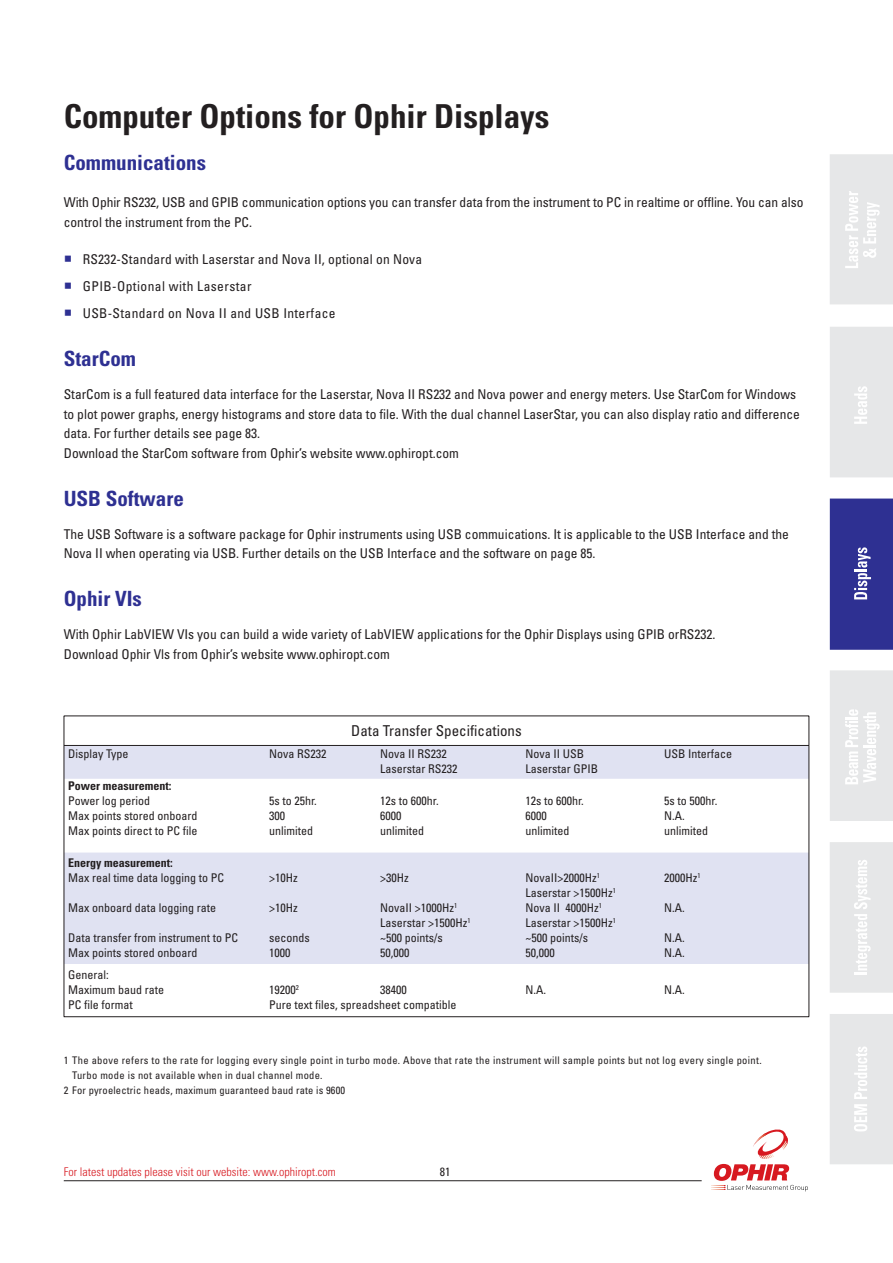
<style>
.page{position:relative;width:893px;height:1263px;background:#fff}
.page>*{position:absolute;margin:0;border:0;box-sizing:border-box;transform-origin:0 0}
.t1{font:700 condensed 33px "Univers";color:#231f20}
.t2{font:700 condensed 21px "Univers";color:#2e3092}
.t3{font:condensed 15px "Univers";color:#231f20}
.t4{font:condensed 13.5px/19.5px "Univers";color:#231f20}
.t5{font:condensed 13.5px "Univers";letter-spacing:.025em;color:#231f20}
.t6{font:condensed 13.5px "Univers";letter-spacing:.03em;color:#231f20}
.t7{font:condensed 12px/15px "Univers";color:#231f20}
.t8{font:300 condensed 12px "Univers";color:#d71920}
.t9{font:700 condensed 12px "Univers";color:#231f20}
.t10{font:condensed 10.5px "Univers";letter-spacing:.035em;color:#231f20}
.t11{font:condensed 10.5px "Univers";letter-spacing:.015em;color:#231f20}
.s1{font-family:"Minion Pro";font-stretch:normal;font-size:21px;color:#2e3092}
</style>
<div class="page">
<svg style="left:830px;top:154px;width:63px;height:150px;background:#e7e8e9"></svg>
<div style="left:830px;top:327px;width:63px;height:150px;background:#e6e7e8"></div>
<div style="left:830px;top:499px;width:63px;height:151px;background:#2e3092"></div>
<svg style="left:830px;top:670px;width:63px;height:151px;background:#e8e9ea"></svg>
<svg style="left:830px;top:842px;width:63px;height:151px;background:#e7e8e9"></svg>
<div style="left:830px;top:1014px;width:63px;height:150px;background:#e6e7e8"></div>
<svg style="left:714px;top:1129px;width:94px;height:62px"></svg>
<hr style="left:64px;top:1180px;width:638px;height:1px;background:#231f20">
<svg style="left:65px;top:746px;width:744px;height:218px;fill:#e0e2f2"></svg>
<hr style="left:809px;top:746px;width:1px;height:33px;background:#231f20">
<hr style="left:809px;top:779px;width:1px;height:74px;background:#231f20">
<hr style="left:809px;top:853px;width:1px;height:111px;background:#231f20">
<hr style="left:809px;top:964px;width:1px;height:53px;background:#231f20">
<hr style="left:64px;top:1016px;width:745px;height:1px;background:#231f20">
<hr style="left:64px;top:746px;width:1px;height:33px;background:#231f20">
<hr style="left:64px;top:779px;width:1px;height:74px;background:#231f20">
<hr style="left:64px;top:853px;width:1px;height:111px;background:#231f20">
<hr style="left:64px;top:964px;width:1px;height:53px;background:#231f20">
<hr style="left:64px;top:716px;width:745px;height:1px;background:#231f20">
<svg style="left:64px;top:716px;width:1px;height:29px"></svg>
<svg style="left:809px;top:716px;width:1px;height:29px"></svg>
<hr style="left:64px;top:745px;width:745px;height:1px;background:#231f20">
<h1 class="t1" style="left:64px;top:104px;width:487px">Computer Options for Ophir Displays</h1>
<h2 class="t2" style="left:64px;top:154px;width:144px">Communications</h2>
<p class="t4" style="left:64px;top:194px;width:741px">With Ophir RS232, USB and GPIB communication options you can transfer data from the instrument to PC in realtime or offline. You can also control the instrument from the PC.</p>
<p class="t4" style="left:64px;top:251px;width:360px"><span class="s1">■</span> RS232-Standard with Laserstar and Nova II, optional on Nova</p>
<p class="t6" style="left:64px;top:282px;width:189px"><span class="s1">■</span> GPIB-Optional with Laserstar</p>
<p class="t5" style="left:64px;top:309px;width:273px"><span class="s1">■</span> USB-Standard on Nova II and USB Interface</p>
<h2 class="t2" style="left:64px;top:351px;width:74px">StarCom</h2>
<p class="t4" style="left:64px;top:386px;width:738px">StarCom is a full featured data interface for the Laserstar, Nova II RS232 and Nova power and energy meters. Use StarCom for Windows to plot power graphs, energy histograms and store data to file. With the dual channel LaserStar, you can also display ratio and difference data. For further details see page 83.<br>Download the StarCom software from Ophir’s website www.ophiropt.com</p>
<h2 class="t2" style="left:64px;top:491px;width:122px">USB Software</h2>
<p class="t4" style="left:64px;top:526px;width:727px">The USB Software is a software package for Ophir instruments using USB commuications. It is applicable to the USB Interface and the<br>Nova II when operating via USB. Further details on the USB Interface and the software on page 85.</p>
<h2 class="t2" style="left:64px;top:591px;width:80px">Ophir VIs</h2>
<p class="t4" style="left:64px;top:626px;width:653px">With Ophir LabVIEW VIs you can build a wide variety of LabVIEW applications for the Ophir Displays using GPIB orRS232.<br>Download Ophir Vls from Ophir’s website www.ophiropt.com</p>
<p class="t3" style="left:351px;top:725px;width:172px">Data Transfer Specifications</p>
<p class="t7" style="left:68px;top:748px;width:62px">Display Type</p>
<p class="t7" style="left:269px;top:748px;width:59px">Nova RS232</p>
<p class="t7" style="left:380px;top:748px;width:68px">Nova II RS232</p>
<p class="t7" style="left:525px;top:748px;width:60px">Nova II USB</p>
<p class="t7" style="left:664px;top:748px;width:70px">USB Interface</p>
<p class="t7" style="left:380px;top:763px;width:79px">Laserstar RS232</p>
<p class="t7" style="left:525px;top:763px;width:74px">Laserstar GPIB</p>
<p class="t9" style="left:68px;top:781px;width:105px">Power measurement:</p>
<p class="t7" style="left:68px;top:794px;width:83px">Power log period</p>
<p class="t7" style="left:269px;top:794px;width:49px">5s to 25hr.</p>
<p class="t7" style="left:380px;top:794px;width:60px">12s to 600hr.</p>
<p class="t7" style="left:525px;top:794px;width:60px">12s to 600hr.</p>
<p class="t7" style="left:664px;top:794px;width:55px">5s to 500hr.</p>
<p class="t7" style="left:68px;top:809px;width:131px">Max points stored onboard</p>
<p class="t7" style="left:269px;top:809px;width:17px">300</p>
<p class="t7" style="left:380px;top:809px;width:23px">6000</p>
<p class="t7" style="left:525px;top:809px;width:23px">6000</p>
<p class="t7" style="left:664px;top:809px;width:22px">N.A.</p>
<p class="t7" style="left:68px;top:824px;width:131px">Max points direct to PC file</p>
<p class="t7" style="left:269px;top:824px;width:45px">unlimited</p>
<p class="t7" style="left:380px;top:824px;width:45px">unlimited</p>
<p class="t7" style="left:525px;top:824px;width:45px">unlimited</p>
<p class="t7" style="left:664px;top:824px;width:45px">unlimited</p>
<p class="t9" style="left:68px;top:859px;width:106px">Energy measurement:</p>
<p class="t7" style="left:68px;top:871px;width:157px">Max real time data logging to PC</p>
<p class="t7" style="left:269px;top:871px;width:30px">&gt;10Hz</p>
<p class="t7" style="left:380px;top:871px;width:30px">&gt;30Hz</p>
<p class="t7" style="left:525px;top:871px;width:76px">NovaII&gt;2000Hz<sup>1</sup></p>
<p class="t7" style="left:664px;top:871px;width:38px">2000Hz<sup>1</sup></p>
<p class="t7" style="left:525px;top:886px;width:92px">Laserstar &gt;1500Hz<sup>1</sup></p>
<p class="t7" style="left:68px;top:901px;width:149px">Max onboard data logging rate</p>
<p class="t7" style="left:269px;top:901px;width:30px">&gt;10Hz</p>
<p class="t7" style="left:380px;top:901px;width:79px">NovaII &gt;1000Hz<sup>1</sup></p>
<p class="t7" style="left:525px;top:901px;width:78px">Nova II 4000Hz<sup>1</sup></p>
<p class="t7" style="left:664px;top:901px;width:22px">N.A.</p>
<p class="t7" style="left:380px;top:916px;width:92px">Laserstar &gt;1500Hz<sup>1</sup></p>
<p class="t7" style="left:525px;top:916px;width:92px">Laserstar &gt;1500Hz<sup>1</sup></p>
<p class="t7" style="left:68px;top:931px;width:171px">Data transfer from instrument to PC</p>
<p class="t7" style="left:269px;top:931px;width:42px">seconds</p>
<p class="t7" style="left:380px;top:931px;width:64px">~500 points/s</p>
<p class="t7" style="left:525px;top:931px;width:64px">~500 points/s</p>
<p class="t7" style="left:664px;top:931px;width:22px">N.A.</p>
<p class="t7" style="left:68px;top:946px;width:131px">Max points stored onboard</p>
<p class="t7" style="left:269px;top:946px;width:23px">1000</p>
<p class="t7" style="left:380px;top:946px;width:31px">50,000</p>
<p class="t7" style="left:525px;top:946px;width:31px">50,000</p>
<p class="t7" style="left:664px;top:946px;width:22px">N.A.</p>
<p class="t7" style="left:68px;top:969px;width:97px">General:<br>Maximum baud rate</p>
<p class="t7" style="left:269px;top:984px;width:31px">19200<sup>2</sup></p>
<p class="t7" style="left:380px;top:984px;width:28px">38400</p>
<p class="t7" style="left:525px;top:984px;width:22px">N.A.</p>
<p class="t7" style="left:664px;top:984px;width:22px">N.A.</p>
<p class="t7" style="left:68px;top:999px;width:66px">PC file format</p>
<p class="t7" style="left:269px;top:999px;width:189px">Pure text files, spreadsheet compatible</p>
<p class="t10" style="left:64px;top:1057px;width:699px">1 The above refers to the rate for logging every single point in turbo mode. Above that rate the instrument will sample points but not log every single point.</p>
<p class="t10" style="left:72px;top:1072px;width:252px">Turbo mode is not available when in dual channel mode.</p>
<p class="t11" style="left:64px;top:1087px;width:283px">2 For pyroelectric heads, maximum guaranteed baud rate is 9600</p>
<p class="t8" style="left:64px;top:1167px;width:273px">For latest updates please visit our website: www.ophiropt.com</p>
<p class="t7" style="left:440px;top:1165px;width:12px">81</p>
</div>
